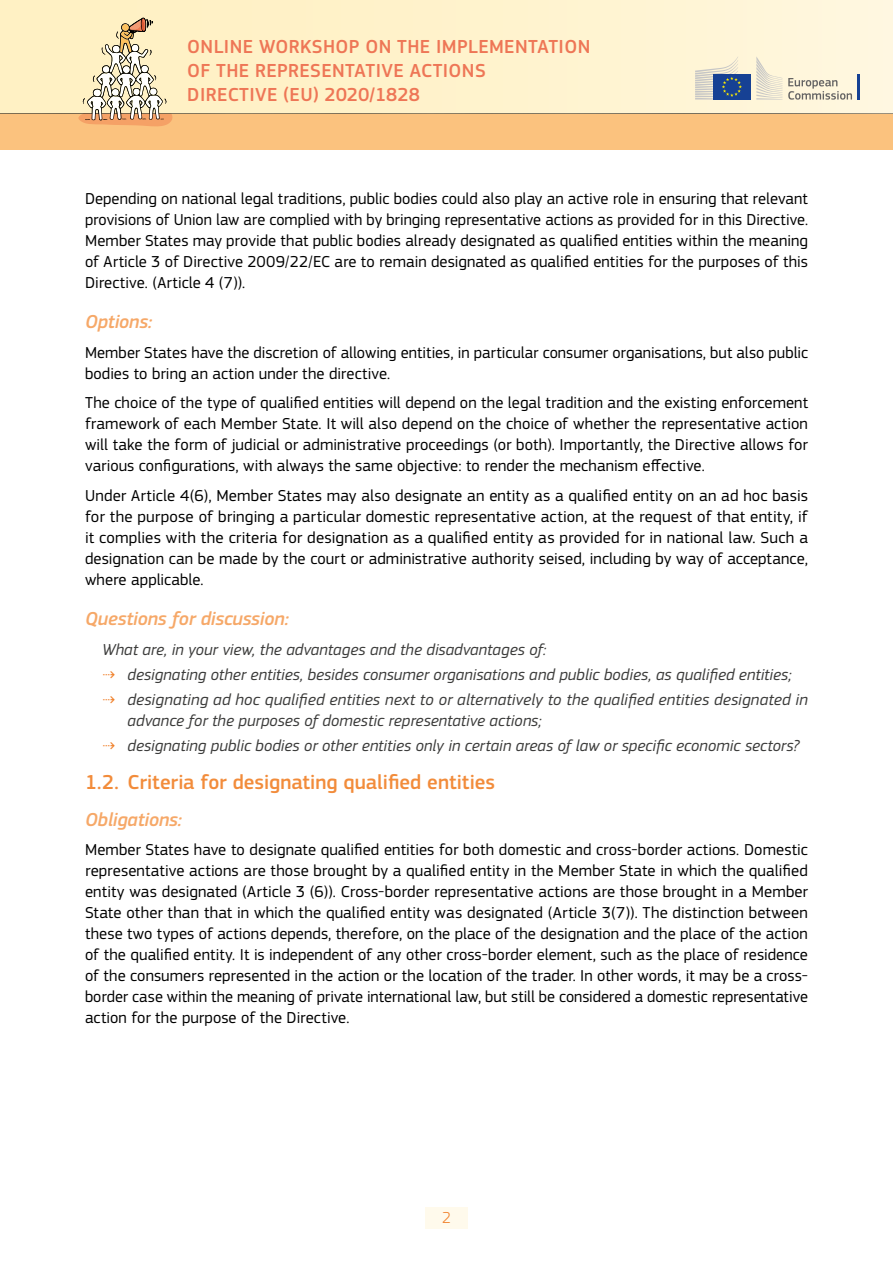
<style>
.page{position:relative;width:893px;height:1263px;background:#fff}
.page>*{position:absolute;margin:0;border:0;box-sizing:border-box;transform-origin:0 0}
.t1{font:500 21px "EC Square Sans Pro";color:#f28c3b}
.t2{font:500 19.65px/24px "EC Square Sans Pro";letter-spacing:.02em;color:#ee7656}
.H3_Italic{font:italic 500 19.5px "EC Square Sans Pro";letter-spacing:-.01em;color:#f6a868}
.Body{font:16.5px/21px "EC Square Sans Pro";letter-spacing:.005em;color:#000;text-align:justify}
.Bullet_Level_2_witho{font:italic 16.5px/21px "EC Square Sans Pro";letter-spacing:.005em;color:#3c3c3b}
.t3{font:300 16.5px "EC Square Sans Pro";color:#f07e26}
.s1{font-style:normal;color:#f07e26}
</style>
<div class="page">
<div style="left:0;top:0;width:893px;height:150px;background:linear-gradient(to right,#fff0bf,#fff6dd)"></div>
<div style="left:425px;top:1207px;width:43px;height:21px;background:#fffaec"></div>
<svg style="left:0;top:17px;width:893px;height:133px;background:#f7e0b5"></svg>
<p class="t2" style="left:187px;top:35px;width:405px">ONLINE WORKSHOP ON THE IMPLEMENTATION<br>OF THE REPRESENTATIVE ACTIONS<br>DIRECTIVE (EU) 2020/1828</p>
<p class="Body" style="left:85px;top:188px;width:724px">Depending on national legal traditions, public bodies could also play an active role in ensuring that relevant provisions of Union law are complied with by bringing representative actions as provided for in this Directive.<br>Member States may provide that public bodies already designated as qualified entities within the meaning of Article 3 of Directive 2009/22/EC are to remain designated as qualified entities for the purposes of this Directive. (Article 4 (7)).</p>
<h1 class="H3_Italic" style="left:85px;top:310px;width:69px">Options:</h1>
<p class="Body" style="left:85px;top:342px;width:724px">Member States have the discretion of allowing entities, in particular consumer organisations, but also public bodies to bring an action under the directive.</p>
<p class="Body" style="left:85px;top:392px;width:724px">The choice of the type of qualified entities will depend on the legal tradition and the existing enforcement framework of each Member State. It will also depend on the choice of whether the representative action will take the form of judicial or administrative proceedings (or both). Importantly, the Directive allows for various configurations, with always the same objective: to render the mechanism effective.</p>
<p class="Body" style="left:85px;top:485px;width:724px">Under Article 4(6), Member States may also designate an entity as a qualified entity on an ad hoc basis for the purpose of bringing a particular domestic representative action, at the request of that entity, if it complies with the criteria for designation as a qualified entity as provided for in national law. Such a designation can be made by the court or administrative authority seised, including by way of acceptance, where applicable.</p>
<h1 class="H3_Italic" style="left:85px;top:607px;width:205px">Questions for discussion:</h1>
<p class="Bullet_Level_2_witho" style="left:102px;top:639px;width:446px">What are, in your view, the advantages and the disadvantages of:</p>
<p class="Bullet_Level_2_witho" style="left:102px;top:664px;width:691px"><span class="s1">⇢</span> designating other entities, besides consumer organisations and public bodies, as qualified entities;</p>
<p class="Bullet_Level_2_witho" style="left:128px;top:689px;width:682px;text-indent:-26px"><span class="s1">⇢</span> designating ad hoc qualified entities next to or alternatively to the qualified entities designated in advance for the purposes of domestic representative actions;</p>
<p class="Bullet_Level_2_witho" style="left:102px;top:735px;width:699px"><span class="s1">⇢</span> designating public bodies or other entities only in certain areas of law or specific economic sectors?</p>
<p class="t1" style="left:85px;top:770px;width:412px">1.2. Criteria for designating qualified entities</p>
<h1 class="H3_Italic" style="left:85px;top:808px;width:99px">Obligations:</h1>
<p class="Body" style="left:85px;top:839px;width:724px">Member States have to designate qualified entities for both domestic and cross-border actions. Domestic representative actions are those brought by a qualified entity in the Member State in which the qualified entity was designated (Article 3 (6)). Cross-border representative actions are those brought in a Member State other than that in which the qualified entity was designated (Article 3(7)). The distinction between these two types of actions depends, therefore, on the place of the designation and the place of the action of the qualified entity. It is independent of any other cross-border element, such as the place of residence of the consumers represented in the action or the location of the trader. In other words, it may be a cross&shy;border case within the meaning of private international law, but still be considered a domestic representative action for the purpose of the Directive.</p>
<p class="t3" style="left:442px;top:1208px;width:10px">2</p>
</div>
